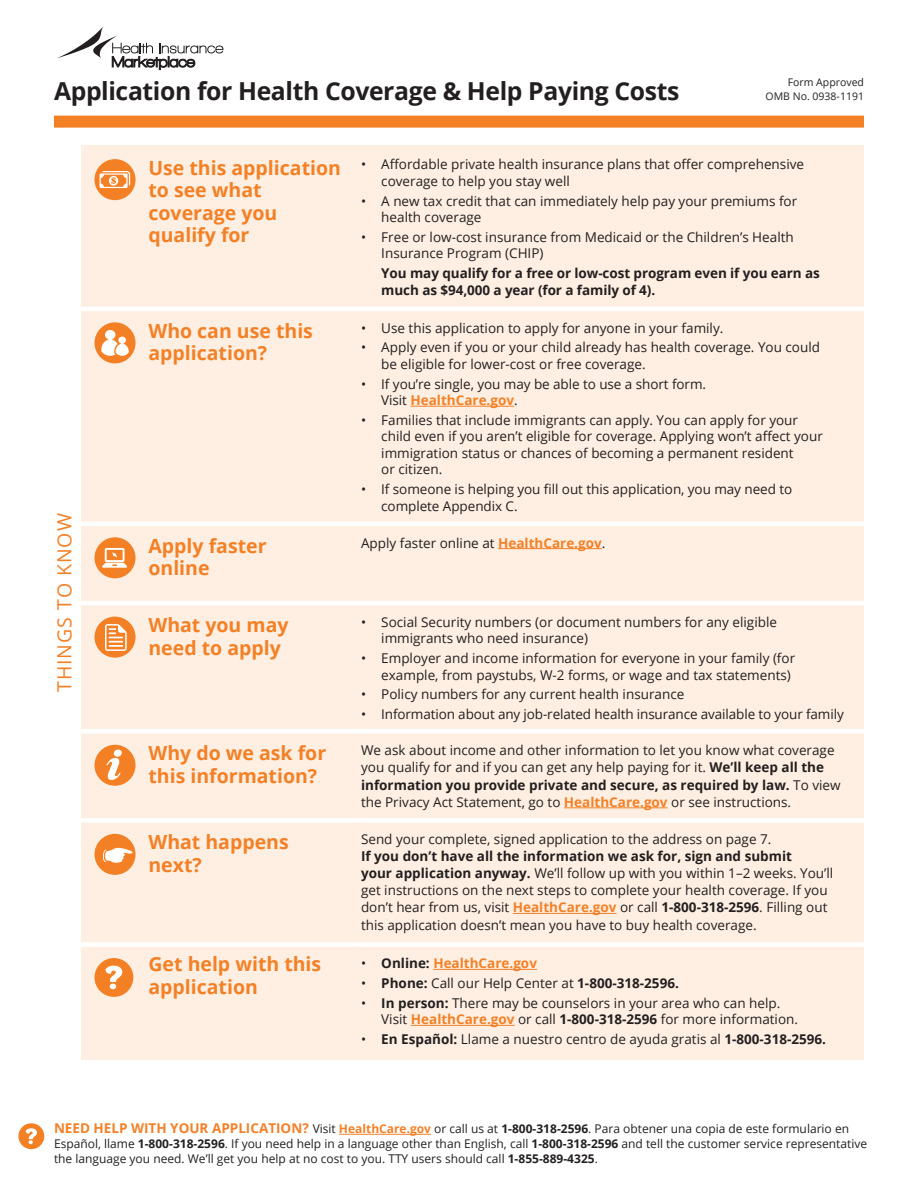
<style>
.page{position:relative;width:918px;height:1188px;background:#fff}
.page>*{position:absolute;margin:0;border:0;box-sizing:border-box;transform-origin:0 0}
.t1{font:700 24.75px "Open Sans";letter-spacing:-.015em;color:#231f20}
.t2{font:700 19.5px "Open Sans";color:#f48026}
.t3{font:19.5px "Open Sans";letter-spacing:.05em;color:#f48026}
.t4{font:13.5px/16.5px "Open Sans";color:#231f20}
.t5{font:700 13.5px/16.5px "Open Sans";letter-spacing:-.005em;color:#231f20}
.t6{font:700 13.5px "Open Sans";color:#f48026}
.t7{font:12px/15px "Open Sans";color:#231f20}
.t8{font:10.5px "Open Sans";color:#231f20}
.s1{font-weight:700;font-size:19.5px;color:#f48026}
.s2{font-weight:700;color:#f48026}
.s3{font-weight:700}
.s4{font-weight:400}
.s5{font-weight:400;color:#231f20}
.s6{color:#231f20}
.s7{font-weight:700;font-size:13.5px;color:#f48026}
</style>
<div class="page">
<div style="left:54px;top:116px;width:810px;height:12px;background:#f48026"></div>
<div style="left:355px;top:146px;width:509px;height:163px;background:#feefe2"></div>
<div style="left:355px;top:309px;width:509px;height:215px;background:#feefe2"></div>
<div style="left:355px;top:524px;width:509px;height:79px;background:#feefe2"></div>
<div style="left:355px;top:603px;width:509px;height:128px;background:#feefe2"></div>
<div style="left:355px;top:731px;width:509px;height:89px;background:#feefe2"></div>
<div style="left:355px;top:820px;width:509px;height:125px;background:#feefe2"></div>
<div style="left:355px;top:945px;width:509px;height:117px;background:#feefe2"></div>
<hr style="left:410px;top:406px;width:104px;height:1px;background:#f48026">
<hr style="left:498px;top:548px;width:104px;height:1px;background:#f48026">
<hr style="left:564px;top:807px;width:104px;height:1px;background:#f48026">
<hr style="left:513px;top:913px;width:104px;height:1px;background:#f48026">
<hr style="left:433px;top:969px;width:104px;height:1px;background:#f48026">
<hr style="left:411px;top:1025px;width:104px;height:1px;background:#f48026">
<svg style="left:57px;top:26px;width:166px;height:44px"></svg>
<div style="left:81px;top:146px;width:274px;height:163px;background:#feefe2"></div>
<div style="left:81px;top:309px;width:274px;height:215px;background:#feefe2"></div>
<div style="left:81px;top:524px;width:274px;height:79px;background:#feefe2"></div>
<div style="left:81px;top:603px;width:274px;height:128px;background:#feefe2"></div>
<div style="left:81px;top:731px;width:274px;height:89px;background:#feefe2"></div>
<div style="left:81px;top:820px;width:274px;height:125px;background:#feefe2"></div>
<div style="left:81px;top:945px;width:274px;height:117px;background:#feefe2"></div>
<hr style="left:81px;top:307px;width:274px;height:4px;background:#fff">
<hr style="left:355px;top:307px;width:509px;height:4px;background:#fff">
<hr style="left:81px;top:522px;width:274px;height:4px;background:#fff">
<hr style="left:355px;top:522px;width:509px;height:4px;background:#fff">
<hr style="left:81px;top:601px;width:274px;height:4px;background:#fff">
<hr style="left:355px;top:601px;width:509px;height:4px;background:#fff">
<hr style="left:81px;top:729px;width:274px;height:4px;background:#fff">
<hr style="left:355px;top:729px;width:509px;height:4px;background:#fff">
<div style="left:81px;top:818px;width:274px;height:5px;background:#fff"></div>
<div style="left:355px;top:818px;width:509px;height:5px;background:#fff"></div>
<div style="left:81px;top:942px;width:274px;height:5px;background:#fff"></div>
<div style="left:355px;top:942px;width:509px;height:5px;background:#fff"></div>
<hr style="left:81px;top:1060px;width:274px;height:4px;background:#fff">
<hr style="left:355px;top:1060px;width:509px;height:4px;background:#fff">
<div style="left:94px;top:745px;width:42px;height:41px;background:#f48026;border-radius:50%"></div>
<svg style="left:107px;top:750px;width:15px;height:30px"></svg>
<div style="left:94px;top:834px;width:42px;height:41px;background:#f48026;border-radius:50%"></div>
<svg style="left:103px;top:848px;width:30px;height:15px"></svg>
<div style="left:94px;top:537px;width:42px;height:41px;background:#f48026;border-radius:50%"></div>
<svg style="left:102px;top:548px;width:25px;height:20px"></svg>
<div style="left:94px;top:322px;width:42px;height:41px;background:#f48026;border-radius:50%"></div>
<svg style="left:101px;top:330px;width:28px;height:26px"></svg>
<div style="left:94px;top:159px;width:42px;height:41px;background:#f48026;border-radius:50%"></div>
<svg style="left:100px;top:171px;width:30px;height:17px"></svg>
<div style="left:94px;top:617px;width:42px;height:41px;background:#f48026;border-radius:50%"></div>
<svg style="left:105px;top:624px;width:22px;height:27px"></svg>
<div style="left:95px;top:958px;width:38px;height:39px;background:#f48026;border-radius:50%"></div>
<svg style="left:105px;top:966px;width:17px;height:23px"></svg>
<div style="left:18px;top:1123px;width:26px;height:26px;background:#f48026;border-radius:50%"></div>
<svg style="left:25px;top:1128px;width:12px;height:16px"></svg>
<hr style="left:339px;top:1134px;width:92px;height:1px;background:#f48026">
<p class="t8" style="left:788px;top:75px;width:78px">Form Approved</p>
<h2 class="t1" style="left:54px;top:74px;width:627px">Application for Health Coverage &amp; Help Paying Costs</h2>
<p class="t8" style="left:766px;top:89px;width:100px">OMB No. 0938-1191</p>
<h2 class="t3" style="left:51px;top:692px;width:180px;rotate:-90deg">THINGS TO KNOW</h2>
<h2 class="t4" style="left:148px;top:156px;width:657px;text-align:center"><span class="s1">Use this application</span> • Affordable private health insurance plans that offer comprehensive coverage to help you stay well</h2>
<h2 class="t2" style="left:148px;top:176px;width:115px">to see what</h2>
<h2 class="t4" style="left:381px;top:192px;width:417px">A new tax credit that can immediately help pay your premiums for health coverage</h2>
<h2 class="t4" style="left:361px;top:192px;width:7px">•</h2>
<h2 class="t2" style="left:148px;top:199px;width:130px">coverage you</h2>
<h2 class="t2" style="left:148px;top:221px;width:103px">qualify for</h2>
<h2 class="t4" style="left:381px;top:228px;width:414px;text-indent:-20px">• Free or low-cost insurance from Medicaid or the Children’s Health<br>Insurance Program (CHIP)</h2>
<h2 class="t5" style="left:381px;top:265px;width:440px">You may qualify for a free or low-cost program even if you earn as much as $94,000 a year (for a family of 4).</h2>
<h3 class="t2" style="left:148px;top:317px;width:166px">Who can use this</h3>
<h3 class="t4" style="left:361px;top:319px;width:364px">• Use this application to apply for anyone in your family.</h3>
<h3 class="t2" style="left:148px;top:340px;width:120px">application?</h3>
<h3 class="t4" style="left:381px;top:339px;width:440px;text-indent:-20px">• Apply even if you or your child already has health coverage. You could be eligible for lower-cost or free coverage.</h3>
<h3 class="t4" style="left:381px;top:375px;width:326px;text-indent:-20px">• If you’re single, you may be able to use a short form.<br>Visit <span class="s2">HealthCare.gov</span>.</h3>
<h3 class="t4" style="left:381px;top:411px;width:443px;text-indent:-20px">• Families that include immigrants can apply. You can apply for your child even if you aren’t eligible for coverage. Applying won’t affect your immigration status or chances of becoming a permanent resident<br>or citizen.</h3>
<h3 class="t4" style="left:381px;top:481px;width:412px;text-indent:-20px">• If someone is helping you fill out this application, you may need to complete Appendix C.</h3>
<h2 class="t2" style="left:148px;top:532px;width:120px">Apply faster</h2>
<h2 class="t4" style="left:361px;top:534px;width:246px">Apply faster online at <span class="s2">HealthCare.gov</span>.</h2>
<h2 class="t2" style="left:148px;top:555px;width:63px">online</h2>
<h3 class="t2" style="left:148px;top:611px;width:142px">What you may</h3>
<h3 class="t4" style="left:361px;top:613px;width:418px">• Social Security numbers (or document numbers for any eligible</h3>
<h3 class="t2" style="left:148px;top:634px;width:134px">need to apply</h3>
<h3 class="t4" style="left:381px;top:630px;width:208px">immigrants who need insurance)</h3>
<h3 class="t4" style="left:381px;top:650px;width:415px;text-indent:-20px">• Employer and income information for everyone in your family (for example, from paystubs, W-2 forms, or wage and tax statements)</h3>
<h3 class="t4" style="left:361px;top:686px;width:325px">• Policy numbers for any current health insurance</h3>
<h3 class="t4" style="left:361px;top:706px;width:484px">• Information about any job-related health insurance available to your family</h3>
<h2 class="t2" style="left:148px;top:739px;width:179px">Why do we ask for</h2>
<h2 class="t4" style="left:361px;top:741px;width:475px;line-height:17.2px">We ask about income and other information to let you know what coverage you qualify for and if you can get any help paying for it. <span class="s3">We’ll keep all the</span></h2>
<h2 class="t2" style="left:148px;top:762px;width:170px">this information?</h2>
<h2 class="t5" style="left:361px;top:776px;width:481px">information you provide private and secure, as required by law. <span class="s4">To view</span></h2>
<h2 class="t4" style="left:361px;top:793px;width:432px">the Privacy Act Statement, go to <span class="s2">HealthCare.gov</span> or see instructions.</h2>
<h3 class="t2" style="left:148px;top:829px;width:142px">What happens</h3>
<h3 class="t4" style="left:361px;top:831px;width:412px">Send your complete, signed application to the address on page 7.</h3>
<h3 class="t2" style="left:148px;top:851px;width:55px">next?</h3>
<h3 class="t4" style="left:361px;top:847px;width:474px;line-height:17.2px"><span class="s3">If you don’t have all the information we ask for, sign and submit<br>your application anyway.</span> We’ll follow up with you within 1–2 weeks. You’ll get instructions on the next steps to complete your health coverage. If you don’t hear from us, visit <span class="s2">HealthCare.gov</span> or call <span class="s3">1-800-318-2596</span>. Filling out this application doesn’t mean you have to buy health coverage.</h3>
<h2 class="t2" style="left:148px;top:951px;width:174px">Get help with this</h2>
<h2 class="t6" style="left:361px;top:954px;width:177px"><span class="s5">•</span> <span class="s6">Online:</span> HealthCare.gov</h2>
<h2 class="t2" style="left:148px;top:973px;width:111px">application</h2>
<h2 class="t5" style="left:361px;top:975px;width:319px"><span class="s4">•</span> Phone: <span class="s4">Call our Help Center at</span> 1-800-318-2596.</h2>
<h2 class="t4" style="left:381px;top:994px;width:418px;text-indent:-20px">• <span class="s3">In person:</span> There may be counselors in your area who can help.<br>Visit <span class="s2">HealthCare.gov</span> or call <span class="s3">1-800-318-2596</span> for more information.</h2>
<h2 class="t4" style="left:361px;top:1031px;width:467px">• <span class="s3">En Español:</span> Llame a nuestro centro de ayuda gratis al <span class="s3">1-800-318-2596.</span></h2>
<p class="t7" style="left:54px;top:1121px;width:815px"><span class="s7">NEED HELP WITH YOUR APPLICATION?</span> Visit <span class="s2">HealthCare.gov</span> or call us at <span class="s3">1-800-318-2596</span>. Para obtener una copia de este formulario en<br>Español, llame <span class="s3">1-800-318-2596</span>. If you need help in a language other than English, call <span class="s3">1-800-318-2596</span> and tell the customer service representative the language you need. We’ll get you help at no cost to you. TTY users should call <span class="s3">1-855-889-4325</span>.</p>
</div>
